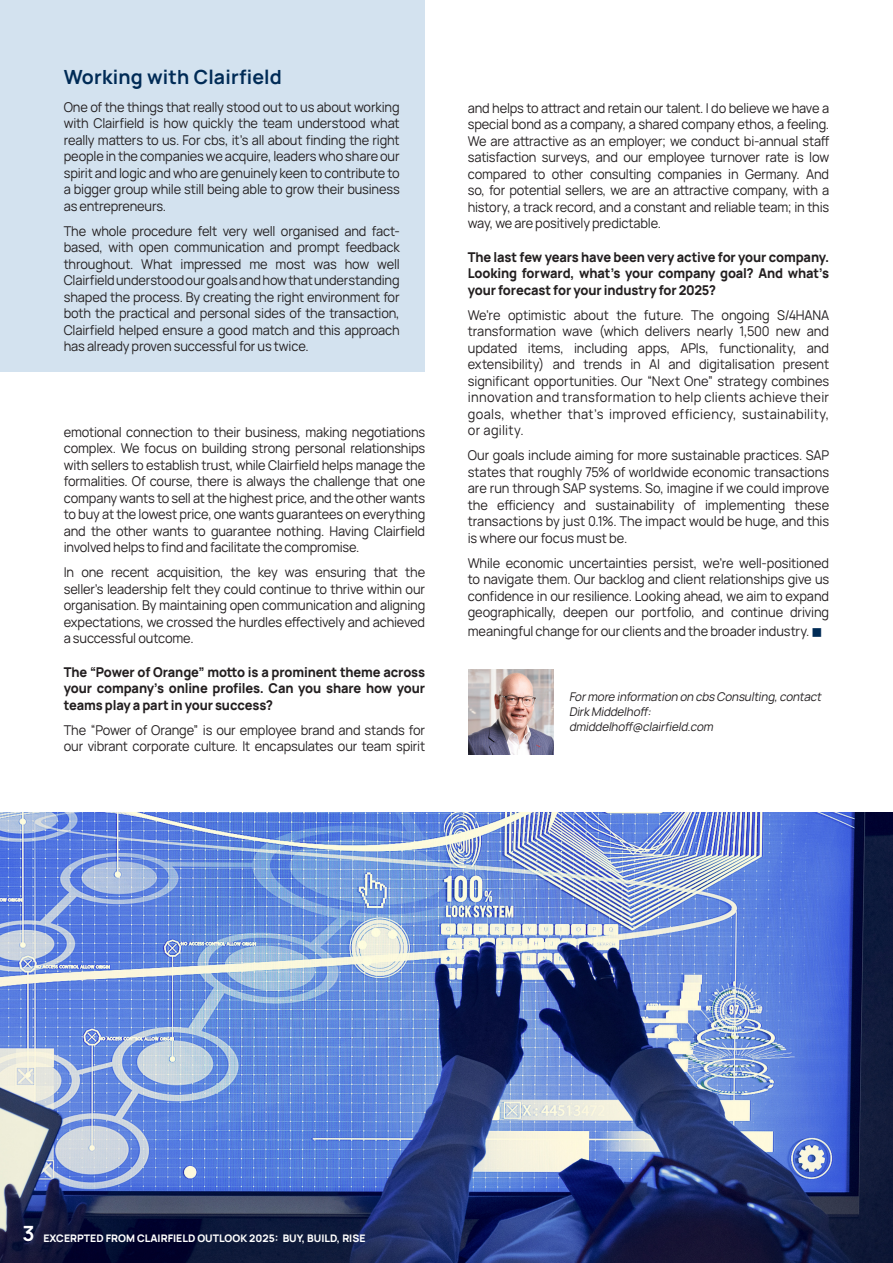
<style>
.page{position:relative;width:893px;height:1263px;background:#fff}
.page>*{position:absolute;margin:0;border:0;box-sizing:border-box;transform-origin:0 0}
.t1{font:700 19.5px "Manrope";letter-spacing:.01em;color:#002b56}
.Interviews{font:13.5px/16.5px "Manrope";letter-spacing:-.01em;color:#231f20;text-align:justify;scale:.95 1}
.Intreviews_Questions{font:800 13.5px/16.5px "Manrope";letter-spacing:-.01em;color:#231f20;text-align:justify;scale:.95 1}
.For_further_info{font:italic 12px/15px "Manrope";color:#231f20}
.t2{font:800 10.35px "Manrope";color:#fff}
.s1{color:#002b56}
.s2{font-weight:700;font-size:21px}
</style>
<div class="page">
<img style="left:0;top:812px;width:893px;height:451px">
<img style="left:468px;top:670px;width:85px;height:85px">
<div style="left:0;top:0;width:425px;height:372px;background:#cfdfee"></div>
<p class="t1" style="left:64px;top:64px;width:220px">Working with Clairfield</p>
<p class="Interviews" style="left:64px;top:99px;width:355px">One of the things that really stood out to us about working with Clairfield is how quickly the team understood what really matters to us. For cbs, it’s all about finding the right people in the companies we acquire, leaders who share our spirit and logic and who are genuinely keen to contribute to a bigger group while still being able to grow their business as entrepreneurs.</p>
<p class="Interviews" style="left:64px;top:223px;width:355px">The whole procedure felt very well organised and fact&shy;based, with open communication and prompt feedback throughout. What impressed me most was how well Clairfield understood our goals and how that understanding shaped the process. By creating the right environment for both the practical and personal sides of the transaction, Clairfield helped ensure a good match and this approach has already proven successful for us twice.</p>
<p class="Interviews" style="left:64px;top:424px;width:382px">emotional connection to their business, making negotiations complex. We focus on building strong personal relationships with sellers to establish trust, while Clairfield helps manage the formalities. Of course, there is always the challenge that one company wants to sell at the highest price, and the other wants to buy at the lowest price, one wants guarantees on everything and the other wants to guarantee nothing. Having Clairfield involved helps to find and facilitate the compromise.</p>
<p class="Interviews" style="left:64px;top:564px;width:382px">In one recent acquisition, the key was ensuring that the seller’s leadership felt they could continue to thrive within our organisation. By maintaining open communication and aligning expectations, we crossed the hurdles effectively and achieved a successful outcome.</p>
<p class="Intreviews_Questions" style="left:64px;top:663px;width:382px">The “Power of Orange” motto is a prominent theme across your company’s online profiles. Can you share how your teams play a part in your success?</p>
<p class="Interviews" style="left:64px;top:722px;width:382px">The “Power of Orange” is our employee brand and stands for our vibrant corporate culture. It encapsulates our team spirit</p>
<p class="Interviews" style="left:468px;top:100px;width:382px">and helps to attract and retain our talent. I do believe we have a special bond as a company, a shared company ethos, a feeling.<br>We are attractive as an employer; we conduct bi-annual staff satisfaction surveys, and our employee turnover rate is low compared to other consulting companies in Germany. And so, for potential sellers, we are an attractive company, with a history, a track record, and a constant and reliable team; in this way, we are positively predictable.</p>
<p class="Intreviews_Questions" style="left:468px;top:248px;width:382px">The last few years have been very active for your company.<br>Looking forward, what’s your company goal? And what’s your forecast for your industry for 2025?</p>
<p class="Interviews" style="left:468px;top:307px;width:382px">We’re optimistic about the future. The ongoing S/4HANA transformation wave (which delivers nearly 1,500 new and updated items, including apps, APIs, functionality, and extensibility) and trends in AI and digitalisation present significant opportunities. Our “Next One” strategy combines innovation and transformation to help clients achieve their goals, whether that’s improved efficiency, sustainability, or agility.</p>
<p class="Interviews" style="left:468px;top:447px;width:382px">Our goals include aiming for more sustainable practices. SAP states that roughly 75% of worldwide economic transactions are run through SAP systems. So, imagine if we could improve the efficiency and sustainability of implementing these transactions by just 0.1%. The impact would be huge, and this is where our focus must be.</p>
<p class="Interviews" style="left:468px;top:555px;width:382px">While economic uncertainties persist, we’re well-positioned to navigate them. Our backlog and client relationships give us confidence in our resilience. Looking ahead, we aim to expand geographically, deepen our portfolio, and continue driving</p>
<p class="Interviews" style="left:468px;top:623px;width:375px">meaningful change for our clients and the broader industry. <span class="s1">■</span></p>
<p class="For_further_info" style="left:569px;top:689px;width:256px">Formore information on cbs Consulting,contact<br>Dirk Middelhoff:<br>dmiddelhoff@clairfield.com</p>
<p class="t2" style="left:22px;top:1231px;width:344px"><span class="s2">3</span> EXCERPTED FROM CLAIRFIELD OUTLOOK 2025: BUY, BUILD, RISE</p>
</div>
